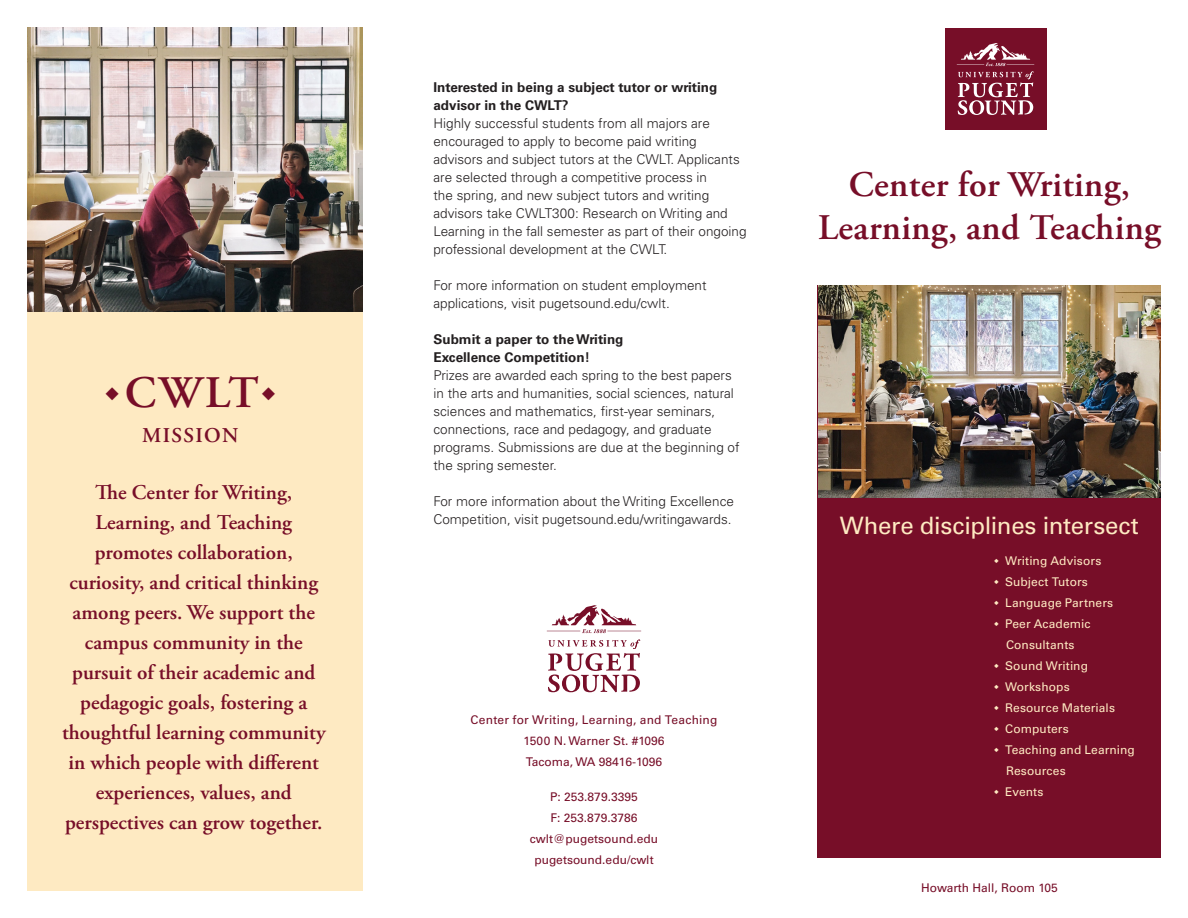
<style>
.page{position:relative;width:1188px;height:918px;background:#fff}
.page>*{position:absolute;margin:0;border:0;box-sizing:border-box;transform-origin:0 0}
.t1{font:600 45px "Adobe Garamond Pro";color:#770e28}
.t2{font:600 36px/43.2px "Adobe Garamond Pro";letter-spacing:.01em;color:#770e28;text-align:center}
.t3{font:24px "Univers LT Std";letter-spacing:-.01em;color:#feeac2}
.intro{font:600 21px/30px "Adobe Garamond Pro";color:#770e28;text-align:center}
.intro-2{font:600 21px "Adobe Garamond Pro";letter-spacing:.065em;color:#770e28}
.text{font:300 13.5px/18px "Univers LT Std";color:#231f20}
.text_bold{font:700 13.5px/18px "Univers LT Std";color:#231f20}
.t4{font:12px "Univers LT Std";color:#770e28}
.t5{font:12px/21px "Univers LT Std";letter-spacing:.005em;color:#feeac2;text-align:center}
</style>
<div class="page">
<div style="left:27px;top:270px;width:336px;height:621px;background:#feeac2"></div>
<div style="left:818px;top:285px;width:343px;height:573px;background:#770e28"></div>
<svg style="left:548px;top:640px;width:92px;height:52px"></svg>
<svg style="left:547px;top:605px;width:94px;height:28px"></svg>
<div style="left:945px;top:28px;width:101px;height:102px;background:#770e28"></div>
<svg style="left:957px;top:43px;width:77px;height:72px"></svg>
<img style="left:818px;top:285px;width:343px;height:213px">
<img style="left:27px;top:27px;width:336px;height:284px">
<p class="t1" style="left:105px;top:367px;width:155px">◆ CWLT</p>
<p class="intro-2" style="left:142px;top:423px;width:98px">MISSION</p>
<p class="intro" style="left:62px;top:477px;width:265px">The Center for Writing,<br>Learning, and Teaching promotes collaboration, curiosity, and critical thinking among peers. We support the campus community in the pursuit of their academic and pedagogic goals, fostering a thoughtful learning community in which people with different experiences, values, and perspectives can grow together.</p>
<p class="text_bold" style="left:433px;top:78px;width:285px">Interested in being a subject tutor or writing advisor in the CWLT?</p>
<p class="text" style="left:433px;top:114px;width:315px">Highly successful students from all majors are encouraged to apply to become paid writing advisors and subject tutors at the CWLT. Applicants are selected through a competitive process in<br>the spring, and new subject tutors and writing advisors take CWLT300: Research on Writing and Learning in the fall semester as part of their ongoing professional development at the CWLT.</p>
<p class="text" style="left:433px;top:276px;width:275px">For more information on student employment applications, visit pugetsound.edu/cwlt.</p>
<p class="text_bold" style="left:433px;top:330px;width:192px">Submit a paper to the Writing<br>Excellence Competition!</p>
<p class="text" style="left:433px;top:366px;width:308px">Prizes are awarded each spring to the best papers in the arts and humanities, social sciences, natural sciences and mathematics, first-year seminars, connections, race and pedagogy, and graduate programs. Submissions are due at the beginning of the spring semester.</p>
<p class="text" style="left:433px;top:492px;width:302px">For more information about the Writing Excellence<br>Competition, visit pugetsound.edu/writingawards.</p>
<p class="t4" style="left:471px;top:713px;width:248px">Center for Writing, Learning, and Teaching</p>
<p class="t4" style="left:523px;top:734px;width:143px">1500 N. Warner St. #1096</p>
<p class="t4" style="left:526px;top:755px;width:138px">Tacoma, WA 98416-1096</p>
<p class="t4" style="left:550px;top:790px;width:89px">P: 253.879.3395</p>
<p class="t4" style="left:551px;top:811px;width:88px">F: 253.879.3786</p>
<p class="t4" style="left:530px;top:832px;width:130px">cwlt@pugetsound.edu</p>
<p class="t4" style="left:534px;top:853px;width:121px">pugetsound.edu/cwlt</p>
<p class="t2" style="left:818px;top:163px;width:344px">Center for Writing,<br>Learning, and Teaching</p>
<p class="t3" style="left:840px;top:511px;width:300px">Where disciplines intersect</p>
<p class="t5" style="left:994px;top:550px;width:109px">◆ Writing Advisors</p>
<p class="t5" style="left:994px;top:571px;width:95px">◆ Subject Tutors</p>
<p class="t5" style="left:994px;top:592px;width:121px">◆ Language Partners</p>
<p class="t5" style="left:994px;top:613px;width:98px">◆ Peer Academic<br>Consultants</p>
<p class="t5" style="left:994px;top:655px;width:96px">◆ Sound Writing</p>
<p class="t5" style="left:994px;top:676px;width:77px">◆ Workshops</p>
<p class="t5" style="left:994px;top:697px;width:123px">◆ Resource Materials</p>
<p class="t5" style="left:994px;top:718px;width:76px">◆ Computers</p>
<p class="t5" style="left:1006px;top:739px;width:130px;text-align:left;text-indent:-12px">◆ Teaching and Learning<br>Resources</p>
<p class="t5" style="left:994px;top:781px;width:51px">◆ Events</p>
<p class="t4" style="left:921px;top:880px;width:138px">Howarth Hall, Room 105</p>
</div>
